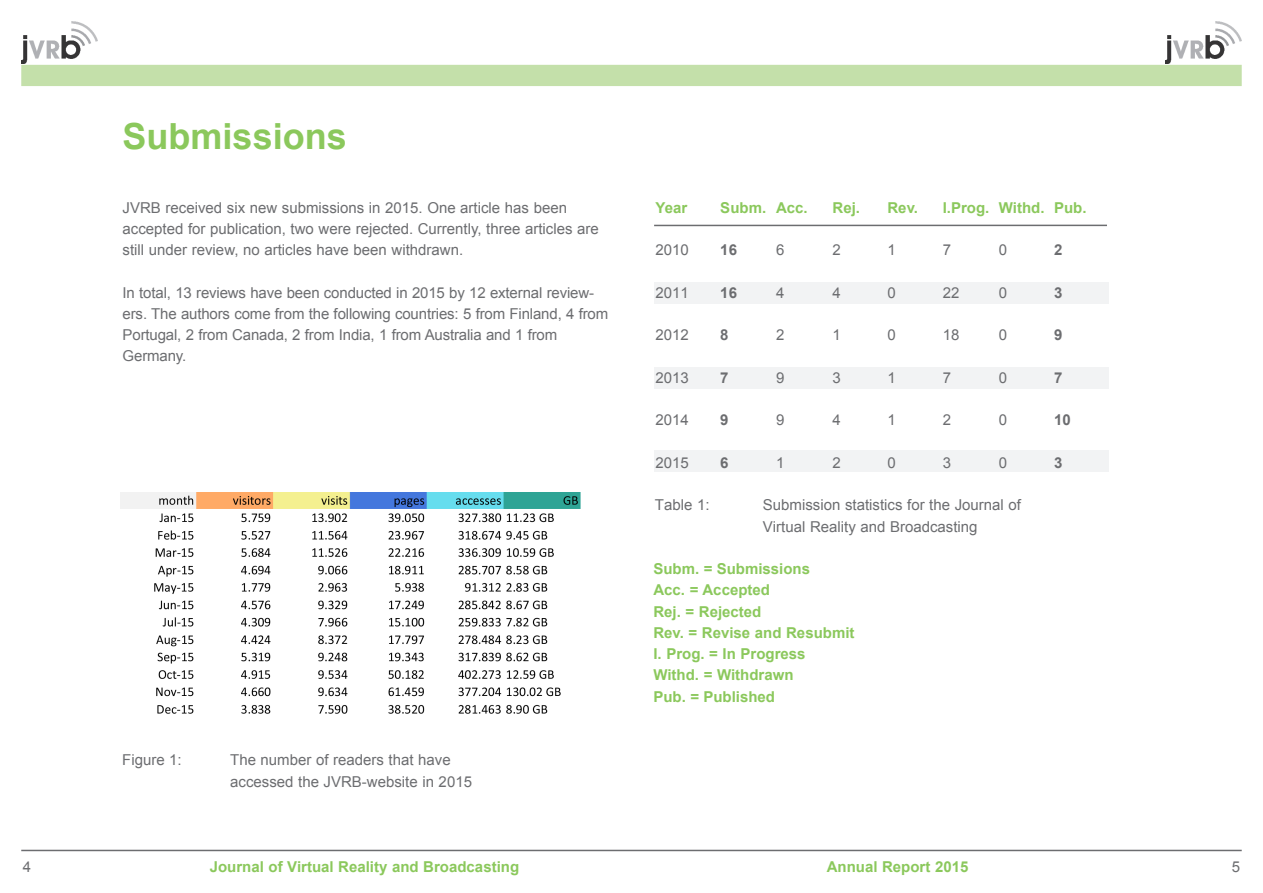
<style>
.page{position:relative;width:1263px;height:893px;background:#fff}
.page>*{position:absolute;margin:0;border:0;box-sizing:border-box;transform-origin:0 0}
.Überschrift{font:700 36px "Arial";color:#8bc85c}
.Überschrift-2{font:15px/21.3px "Arial";color:#6c6d70}
.Überschrift-3{font:700 15px "Arial";color:#8bc85c}
.Überschrift-4{font:700 15px "Arial";color:#6c6d70}
</style>
<div class="page">
<div style="left:654px;top:451px;width:454px;height:21px;background:#f2f3f4"></div>
<img style="left:22px;top:21px;width:76px;height:43px">
<img style="left:1165px;top:21px;width:76px;height:43px">
<hr style="left:21px;top:850px;width:1221px;height:1px;background:#6c6d70">
<div style="left:21px;top:65px;width:1221px;height:21px;background:#c4e0aa"></div>
<div style="left:654px;top:282px;width:454px;height:22px;background:#f2f3f4"></div>
<div style="left:654px;top:367px;width:454px;height:22px;background:#f2f3f4"></div>
<hr style="left:654px;top:225px;width:453px;height:1px;background:#6c6d70">
<img style="left:120px;top:493px;width:461px;height:221px">
<p class="Überschrift" style="left:123px;top:112px;width:226px">Submissions</p>
<p class="Überschrift-2" style="left:123px;top:197px;width:478px">JVRB received six new submissions in 2015. One article has been accepted for publication, two were rejected. Currently, three articles are still under review, no articles have been withdrawn.</p>
<p class="Überschrift-2" style="left:123px;top:282px;width:487px">In total, 13 reviews have been conducted in 2015 by 12 external review&shy;ers. The authors come from the following countries: 5 from Finland, 4 from Portugal, 2 from Canada, 2 from India, 1 from Australia and 1 from Germany.</p>
<p class="Überschrift-2" style="left:122px;top:750px;width:61px">Figure 1:</p>
<p class="Überschrift-2" style="left:230px;top:750px;width:222px">The number of readers that have</p>
<p class="Überschrift-2" style="left:230px;top:771px;width:243px">accessed the JVRB-website in 2015</p>
<p class="Überschrift-3" style="left:656px;top:197px;width:33px">Year</p>
<p class="Überschrift-2" style="left:656px;top:239px;width:35px">2010</p>
<p class="Überschrift-2" style="left:656px;top:282px;width:35px">2011</p>
<p class="Überschrift-2" style="left:656px;top:324px;width:35px">2012</p>
<p class="Überschrift-2" style="left:656px;top:367px;width:35px">2013</p>
<p class="Überschrift-2" style="left:656px;top:409px;width:35px">2014</p>
<p class="Überschrift-2" style="left:656px;top:452px;width:35px">2015</p>
<p class="Überschrift-3" style="left:720px;top:197px;width:47px">Subm.</p>
<p class="Überschrift-4" style="left:720px;top:240px;width:18px">16</p>
<p class="Überschrift-4" style="left:720px;top:282px;width:18px">16</p>
<p class="Überschrift-4" style="left:720px;top:325px;width:10px">8</p>
<p class="Überschrift-4" style="left:720px;top:367px;width:10px">7</p>
<p class="Überschrift-4" style="left:720px;top:410px;width:10px">9</p>
<p class="Überschrift-4" style="left:720px;top:452px;width:10px">6</p>
<p class="Überschrift-3" style="left:776px;top:197px;width:33px">Acc.</p>
<p class="Überschrift-2" style="left:776px;top:239px;width:10px">6</p>
<p class="Überschrift-2" style="left:776px;top:282px;width:10px">4</p>
<p class="Überschrift-2" style="left:776px;top:324px;width:10px">2</p>
<p class="Überschrift-2" style="left:776px;top:367px;width:10px">9</p>
<p class="Überschrift-2" style="left:776px;top:409px;width:10px">9</p>
<p class="Überschrift-2" style="left:776px;top:452px;width:10px">1</p>
<p class="Überschrift-3" style="left:832px;top:197px;width:29px">Rej.</p>
<p class="Überschrift-2" style="left:832px;top:239px;width:10px">2</p>
<p class="Überschrift-2" style="left:832px;top:282px;width:10px">4</p>
<p class="Überschrift-2" style="left:832px;top:324px;width:10px">1</p>
<p class="Überschrift-2" style="left:832px;top:367px;width:10px">3</p>
<p class="Überschrift-2" style="left:832px;top:409px;width:10px">4</p>
<p class="Überschrift-2" style="left:832px;top:452px;width:10px">2</p>
<p class="Überschrift-3" style="left:887px;top:197px;width:32px">Rev.</p>
<p class="Überschrift-2" style="left:887px;top:239px;width:10px">1</p>
<p class="Überschrift-2" style="left:887px;top:282px;width:10px">0</p>
<p class="Überschrift-2" style="left:887px;top:324px;width:10px">0</p>
<p class="Überschrift-2" style="left:887px;top:367px;width:10px">1</p>
<p class="Überschrift-2" style="left:887px;top:409px;width:10px">1</p>
<p class="Überschrift-2" style="left:887px;top:452px;width:10px">0</p>
<p class="Überschrift-3" style="left:943px;top:197px;width:48px">I.Prog.</p>
<p class="Überschrift-2" style="left:943px;top:239px;width:10px">7</p>
<p class="Überschrift-2" style="left:943px;top:282px;width:18px">22</p>
<p class="Überschrift-2" style="left:943px;top:324px;width:18px">18</p>
<p class="Überschrift-2" style="left:943px;top:367px;width:10px">7</p>
<p class="Überschrift-2" style="left:943px;top:409px;width:10px">2</p>
<p class="Überschrift-2" style="left:943px;top:452px;width:10px">3</p>
<p class="Überschrift-3" style="left:999px;top:197px;width:47px">Withd.</p>
<p class="Überschrift-2" style="left:999px;top:239px;width:10px">0</p>
<p class="Überschrift-2" style="left:999px;top:282px;width:10px">0</p>
<p class="Überschrift-2" style="left:999px;top:324px;width:10px">0</p>
<p class="Überschrift-2" style="left:999px;top:367px;width:10px">0</p>
<p class="Überschrift-2" style="left:999px;top:409px;width:10px">0</p>
<p class="Überschrift-2" style="left:999px;top:452px;width:10px">0</p>
<p class="Überschrift-3" style="left:1054px;top:197px;width:34px">Pub.</p>
<p class="Überschrift-4" style="left:1054px;top:240px;width:10px">2</p>
<p class="Überschrift-4" style="left:1054px;top:282px;width:10px">3</p>
<p class="Überschrift-4" style="left:1054px;top:325px;width:10px">9</p>
<p class="Überschrift-4" style="left:1054px;top:367px;width:10px">7</p>
<p class="Überschrift-4" style="left:1054px;top:410px;width:18px">10</p>
<p class="Überschrift-4" style="left:1054px;top:452px;width:10px">3</p>
<p class="Überschrift-2" style="left:655px;top:494px;width:56px">Table 1:</p>
<p class="Überschrift-2" style="left:763px;top:494px;width:260px">Submission statistics for the Journal of<br>Virtual Reality and Broadcasting</p>
<p class="Überschrift-3" style="left:653px;top:559px;width:158px">Subm. = Submissions</p>
<p class="Überschrift-3" style="left:653px;top:580px;width:118px">Acc. = Accepted</p>
<p class="Überschrift-3" style="left:653px;top:601px;width:109px">Rej. = Rejected</p>
<p class="Überschrift-3" style="left:653px;top:623px;width:203px">Rev. = Revise and Resubmit</p>
<p class="Überschrift-3" style="left:653px;top:644px;width:154px">I. Prog. = In Progress</p>
<p class="Überschrift-3" style="left:653px;top:665px;width:142px">Withd. = Withdrawn</p>
<p class="Überschrift-3" style="left:653px;top:686px;width:123px">Pub. = Published</p>
<p class="Überschrift-3" style="left:210px;top:856px;width:311px">Journal of Virtual Reality and Broadcasting</p>
<p class="Überschrift-3" style="left:827px;top:856px;width:143px">Annual Report 2015</p>
<p class="Überschrift-2" style="left:23px;top:856px;width:10px">4</p>
<p class="Überschrift-2" style="left:1232px;top:856px;width:10px">5</p>
</div>
